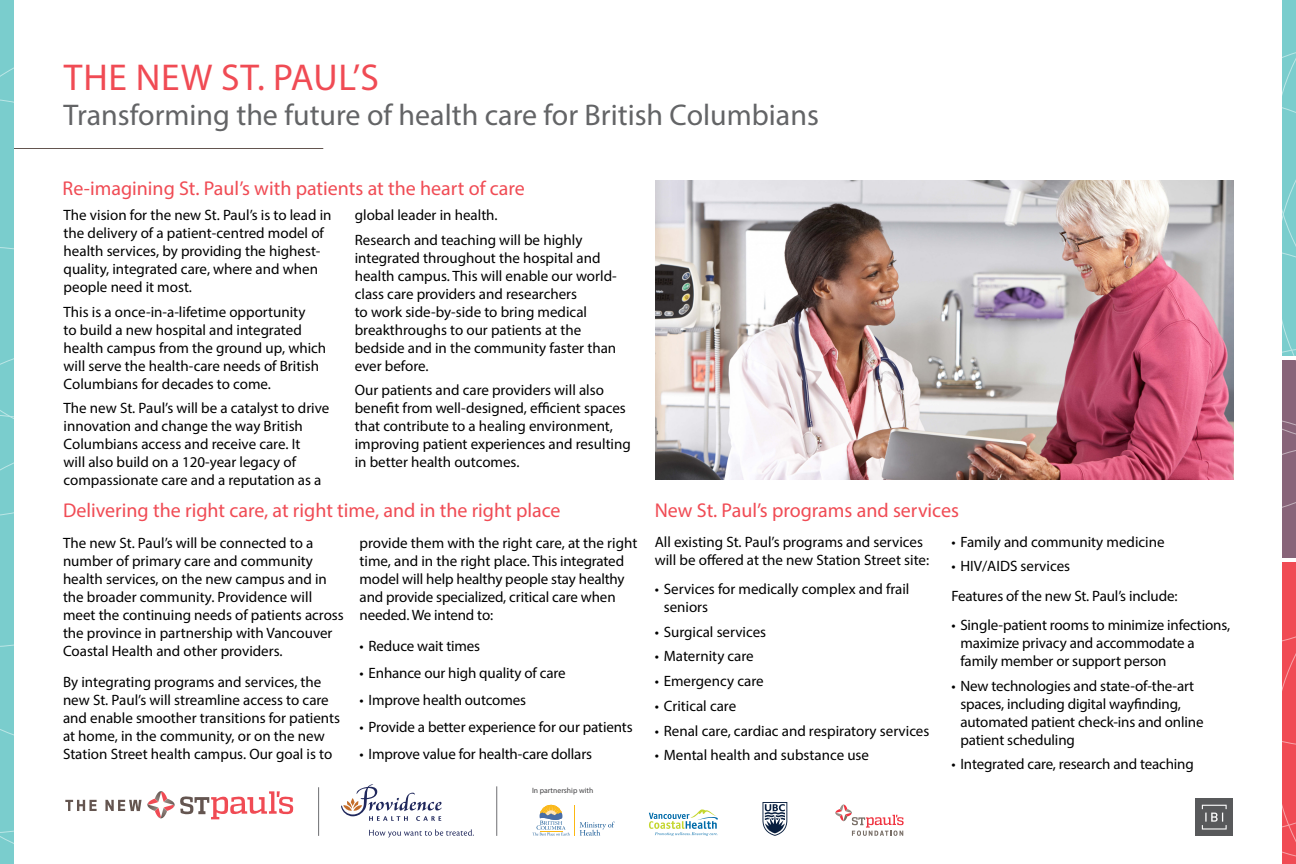
<style>
.page{position:relative;width:1296px;height:864px;background:#fff}
.page>*{position:absolute;margin:0;border:0;box-sizing:border-box;transform-origin:0 0}
.St_Paul_Main_Board_T{font:37.5px "Myriad Pro";letter-spacing:.02em;color:#f04b54}
.St_Paul_Subtitles{font:30px "Myriad Pro";color:#636466}
.Body_header_2_-_36pt{font:20px "Myriad Pro";color:#f04b54}
.St_Paul_Bullet_Big{font:15px/18px "Myriad Pro";color:#000}
.St_Paul_Body_Big_-_3{font:15px/18px "Myriad Pro";color:#000}
.t1{font:7.7px "Myriad Pro";color:#414042}
</style>
<div class="page">
<img style="left:656px;top:180px;width:578px;height:299px">
<hr style="left:0;top:148px;width:323px;height:1px;background:#63554f">
<div style="left:1196px;top:798px;width:37px;height:38px;background:#58595b"></div>
<svg style="left:1202px;top:805px;width:25px;height:25px"></svg>
<hr style="left:318px;top:787px;width:1px;height:49px;background:#6d6e71">
<svg style="left:649px;top:809px;width:69px;height:27px"></svg>
<hr style="left:574px;top:805px;width:1px;height:30px;background:#fcb812">
<svg style="left:532px;top:805px;width:38px;height:30px"></svg>
<svg style="left:580px;top:822px;width:35px;height:14px"></svg>
<svg style="left:762px;top:802px;width:25px;height:34px"></svg>
<svg style="left:369px;top:829px;width:105px;height:9px"></svg>
<svg style="left:341px;top:784px;width:101px;height:37px"></svg>
<svg style="left:1282px;top:0;width:14px;height:864px"></svg>
<svg style="left:65px;top:800px;width:32px;height:11px"></svg>
<svg style="left:105px;top:791px;width:189px;height:28px"></svg>
<svg style="left:835px;top:804px;width:69px;height:32px"></svg>
<hr style="left:496px;top:786px;width:1px;height:50px;background:#6d6e71">
<div style="left:0;top:0;width:14px;height:864px;background:#7acdcd"></div>
<svg style="left:0;top:67px;width:14px;height:777px"></svg>
<p class="St_Paul_Main_Board_T" style="left:64px;top:54px;width:316px">THE NEW ST. PAUL’S</p>
<p class="St_Paul_Subtitles" style="left:64px;top:96px;width:757px">Transforming the future of health care for British Columbians</p>
<p class="Body_header_2_-_36pt" style="left:62px;top:176px;width:464px">Re-imagining St. Paul’s with patients at the heart of care</p>
<p class="St_Paul_Bullet_Big" style="left:64px;top:206px;width:269px">The vision for the new St. Paul’s is to lead in the delivery of a patient-centred model of health services, by providing the highest&shy;quality, integrated care, where and when people need it most.</p>
<p class="St_Paul_Bullet_Big" style="left:64px;top:302px;width:264px">This is a once-in-a-lifetime opportunity<br>to build a new hospital and integrated health campus from the ground up, which will serve the health-care needs of British Columbians for decades to come.</p>
<p class="St_Paul_Bullet_Big" style="left:64px;top:399px;width:267px">The new St. Paul’s will be a catalyst to drive innovation and change the way British Columbians access and receive care. It<br>will also build on a 120-year legacy of compassionate care and a reputation as a</p>
<p class="St_Paul_Bullet_Big" style="left:355px;top:206px;width:145px">global leader in health.</p>
<p class="St_Paul_Bullet_Big" style="left:355px;top:230px;width:264px">Research and teaching will be highly integrated throughout the hospital and health campus. This will enable our world&shy;class care providers and researchers<br>to work side-by-side to bring medical breakthroughs to our patients at the bedside and in the community faster than ever before.</p>
<p class="St_Paul_Bullet_Big" style="left:355px;top:381px;width:278px">Our patients and care providers will also benefit from well-designed, efficient spaces that contribute to a healing environment, improving patient experiences and resulting in better health outcomes.</p>
<p class="Body_header_2_-_36pt" style="left:63px;top:498px;width:499px">Delivering the right care, at right time, and in the right place</p>
<p class="St_Paul_Body_Big_-_3" style="left:63px;top:533px;width:282px">The new St. Paul’s will be connected to a number of primary care and community health services, on the new campus and in the broader community. Providence will meet the continuing needs of patients across the province in partnership with Vancouver Coastal Health and other providers.</p>
<p class="St_Paul_Body_Big_-_3" style="left:63px;top:673px;width:279px">By integrating programs and services, the new St. Paul’s will streamline access to care and enable smoother transitions for patients at home, in the community, or on the new Station Street health campus. Our goal is to</p>
<p class="St_Paul_Body_Big_-_3" style="left:360px;top:533px;width:279px">provide them with the right care, at the right time, and in the right place. This integrated model will help healthy people stay healthy and provide specialized, critical care when needed. We intend to:</p>
<p class="St_Paul_Bullet_Big" style="left:360px;top:637px;width:122px">• Reduce wait times</p>
<p class="St_Paul_Bullet_Big" style="left:360px;top:664px;width:207px">• Enhance our high quality of care</p>
<p class="St_Paul_Bullet_Big" style="left:360px;top:691px;width:168px">• Improve health outcomes</p>
<p class="St_Paul_Bullet_Big" style="left:360px;top:718px;width:275px">• Provide a better experience for our patients</p>
<p class="St_Paul_Bullet_Big" style="left:360px;top:745px;width:234px">• Improve value for health-care dollars</p>
<p class="t1" style="left:532px;top:785px;width:63px">In partnership with</p>
<p class="Body_header_2_-_36pt" style="left:655px;top:498px;width:306px">New St. Paul’s programs and services</p>
<p class="St_Paul_Body_Big_-_3" style="left:655px;top:532px;width:276px">All existing St. Paul’s programs and services will be offered at the new Station Street site:</p>
<p class="St_Paul_Bullet_Big" style="left:664px;top:580px;width:247px;text-indent:-9px">• Services for medically complex and frail seniors</p>
<p class="St_Paul_Bullet_Big" style="left:655px;top:622px;width:113px">• Surgical services</p>
<p class="St_Paul_Bullet_Big" style="left:655px;top:647px;width:101px">• Maternity care</p>
<p class="St_Paul_Bullet_Big" style="left:655px;top:672px;width:110px">• Emergency care</p>
<p class="St_Paul_Bullet_Big" style="left:655px;top:697px;width:83px">• Critical care</p>
<p class="St_Paul_Bullet_Big" style="left:655px;top:721px;width:276px">• Renal care, cardiac and respiratory services</p>
<p class="St_Paul_Bullet_Big" style="left:655px;top:746px;width:216px">• Mental health and substance use</p>
<p class="St_Paul_Bullet_Big" style="left:951px;top:532px;width:215px">• Family and community medicine</p>
<p class="St_Paul_Bullet_Big" style="left:951px;top:557px;width:120px">• HIV/AIDS services</p>
<p class="St_Paul_Body_Big_-_3" style="left:951px;top:586px;width:228px">Features of the new St. Paul’s include:</p>
<p class="St_Paul_Bullet_Big" style="left:960px;top:616px;width:271px;text-indent:-9px">• Single-patient rooms to minimize infections, maximize privacy and accommodate a family member or support person</p>
<p class="St_Paul_Bullet_Big" style="left:960px;top:676px;width:245px;text-indent:-9px">• New technologies and state-of-the-art spaces, including digital wayfinding, automated patient check-ins and online patient scheduling</p>
<p class="St_Paul_Bullet_Big" style="left:951px;top:755px;width:244px">• Integrated care, research and teaching</p>
</div>
